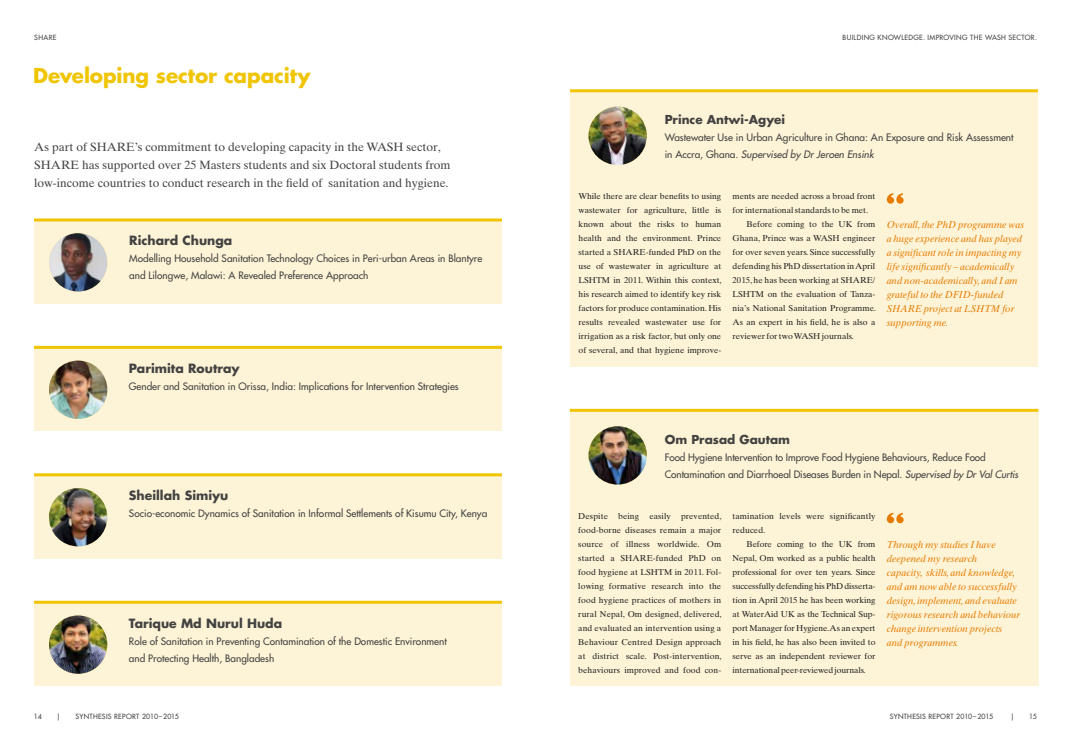
<style>
.page{position:relative;width:1072px;height:749px;background:#fff}
.page>*{position:absolute;margin:0;border:0;box-sizing:border-box;transform-origin:0 0}
.t1{font:700 20px "Futura Std";letter-spacing:-.005em;color:#f0c500}
.t2{font:700 12.4px "Futura Std";color:#424241}
.t3{font:12px/18px "Times Ten LT Std";color:#424241}
.t4{font:700 12px "Futura Std";color:#424241}
.t5{font:500 10px/17px "Futura Std";color:#424241}
.t6{font:italic 10px/14px "Times Ten LT Std";color:#e77b00}
.t7{font:8.5px/14px "Times Ten LT Std";color:#212121;text-align:justify}
.t8{font:500 7px "Futura Std";letter-spacing:.04em;color:#424241}
.s1{font-style:italic}
</style>
<div class="page">
<div style="left:34px;top:219px;width:468px;height:84px;background:#fdf3d6"></div>
<hr style="left:34px;top:218px;width:468px;height:3px;background:#f0c500">
<img style="left:49px;top:233px;width:58px;height:58px;border-radius:29px">
<div style="left:570px;top:91px;width:467px;height:275px;background:#fdf3d6"></div>
<img style="left:588px;top:107px;width:59px;height:58px">
<hr style="left:570px;top:89px;width:467px;height:3px;background:#f0c500">
<svg style="left:886px;top:193px;width:17px;height:11px"></svg>
<div style="left:570px;top:410px;width:468px;height:275px;background:#fdf3d6"></div>
<img style="left:588px;top:426px;width:59px;height:58px;border-radius:29px">
<hr style="left:570px;top:408px;width:468px;height:3px;background:#f0c500">
<svg style="left:886px;top:512px;width:17px;height:11px"></svg>
<div style="left:34px;top:346px;width:468px;height:85px;background:#fdf3d6"></div>
<hr style="left:34px;top:346px;width:468px;height:3px;background:#f0c500">
<img style="left:49px;top:360px;width:58px;height:59px;border-radius:29px">
<div style="left:34px;top:474px;width:468px;height:84px;background:#fdf3d6"></div>
<hr style="left:34px;top:473px;width:468px;height:3px;background:#f0c500">
<img style="left:49px;top:488px;width:58px;height:58px;border-radius:29px">
<div style="left:34px;top:601px;width:468px;height:84px;background:#fdf3d6"></div>
<hr style="left:34px;top:600px;width:468px;height:3px;background:#f0c500">
<img style="left:49px;top:615px;width:58px;height:58px;border-radius:29px">
<p class="t8" style="left:34px;top:33px;width:24px">SHARE</p>
<p class="t8" style="left:842px;top:33px;width:196px">BUILDING KNOWLEDGE. IMPROVING THE WASH SECTOR.</p>
<h1 class="t1" style="left:33px;top:62px;width:279px">Developing sector capacity</h1>
<h3 class="t3" style="left:34px;top:138px;width:418px">As part of SHARE’s commitment to developing capacity in the WASH sector,<br>SHARE has supported over 25 Masters students and six Doctoral students from low-income countries to conduct research in the field of sanitation and hygiene.</h3>
<h2 class="t2" style="left:129px;top:232px;width:105px">Richard Chunga</h2>
<p class="t5" style="left:129px;top:250px;width:354px">Modelling Household Sanitation Technology Choices in Peri-urban Areas in Blantyre and Lilongwe, Malawi: A Revealed Preference Approach</p>
<h2 class="t2" style="left:129px;top:360px;width:112px">Parimita Routray</h2>
<p class="t5" style="left:129px;top:377px;width:331px">Gender and Sanitation in Orissa, India: Implications for Intervention Strategies</p>
<h2 class="t2" style="left:129px;top:487px;width:101px">Sheillah Simiyu</h2>
<p class="t5" style="left:129px;top:505px;width:360px">Socio-economic Dynamics of Sanitation in Informal Settlements of Kisumu City, Kenya</p>
<h2 class="t2" style="left:129px;top:614px;width:155px">Tarique Md Nurul Huda</h2>
<p class="t5" style="left:129px;top:632px;width:319px">Role of Sanitation in Preventing Contamination of the Domestic Environment and Protecting Health, Bangladesh</p>
<h3 class="t4" style="left:664px;top:111px;width:122px">Prince Antwi-Agyei</h3>
<p class="t5" style="left:664px;top:129px;width:350px">Wastewater Use in Urban Agriculture in Ghana: An Exposure and Risk Assessment in Accra, Ghana. <span class="s1">Supervised by Dr Jeroen Ensink</span></p>
<p class="t7" style="left:578px;top:189px;width:145px">While there are clear benefits to using wastewater for agriculture, little is known about the risks to human health and the environment. Prince started a SHARE-funded PhD on the use of wastewater in agriculture at LSHTM in 2011. Within this context, his research aimed to identify key risk factors for produce contamination. His results revealed wastewater use for irrigation as a risk factor, but only one of several, and that hygiene improve-</p>
<p class="t7" style="left:732px;top:189px;width:144px">ments are needed across a broad front</p>
<p class="t7" style="left:732px;top:203px;width:137px">for international standards to be met.</p>
<p class="t7" style="left:746px;top:217px;width:130px">Before coming to the UK from</p>
<p class="t7" style="left:732px;top:231px;width:144px">Ghana, Prince was a WASH engineer</p>
<p class="t7" style="left:732px;top:245px;width:144px">for over seven years. Since successfully</p>
<p class="t7" style="left:732px;top:259px;width:144px">defending his PhD dissertation in April</p>
<p class="t7" style="left:732px;top:273px;width:144px">2015, he has been working at SHARE/</p>
<p class="t7" style="left:732px;top:287px;width:144px">LSHTM on the evaluation of Tanza-</p>
<p class="t7" style="left:732px;top:301px;width:145px">nia’s National Sanitation Programme.</p>
<p class="t7" style="left:732px;top:315px;width:144px">As an expert in his field, he is also a</p>
<p class="t7" style="left:732px;top:329px;width:123px">reviewer for two WASH journals.</p>
<p class="t6" style="left:886px;top:217px;width:139px">Overall, the PhD programme was a huge experience and has played a significant role in impacting my life significantly – academically and non-academically, and I am grateful to the DFID-funded<br>SHARE project at LSHTM for supporting me.</p>
<h3 class="t4" style="left:664px;top:431px;width:127px">Om Prasad Gautam</h3>
<p class="t5" style="left:664px;top:448px;width:355px">Food Hygiene Intervention to Improve Food Hygiene Behaviours, Reduce Food<br>Contamination and Diarrhoeal Diseases Burden in Nepal. <span class="s1">Supervised by Dr Val Curtis</span></p>
<p class="t7" style="left:578px;top:508px;width:145px">Despite being easily prevented, food-borne diseases remain a major source of illness worldwide. Om started a SHARE-funded PhD on food hygiene at LSHTM in 2011. Fol&shy;lowing formative research into the food hygiene practices of mothers in rural Nepal, Om designed, delivered, and evaluated an intervention using a Behaviour Centred Design approach at district scale. Post-intervention, behaviours improved and food con-</p>
<p class="t7" style="left:732px;top:508px;width:144px">tamination levels were significantly reduced.</p>
<p class="t7" style="left:732px;top:536px;width:144px;text-indent:14px">Before coming to the UK from Nepal, Om worked as a public health professional for over ten years. Since successfully defending his PhD disserta&shy;tion in April 2015 he has been working at WaterAid UK as the Technical Sup&shy;port Manager for Hygiene. As an expert in his field, he has also been invited to serve as an independent reviewer for international peer-reviewed journals.</p>
<p class="t6" style="left:886px;top:537px;width:135px">Through my studies I have deepened my research<br>capacity, skills, and knowledge, and am now able to successfully design, implement, and evaluate rigorous research and behaviour change intervention projects and programmes.</p>
<p class="t8" style="left:34px;top:712px;width:9px">14</p>
<p class="t8" style="left:57px;top:712px;width:5px">|</p>
<p class="t8" style="left:75px;top:712px;width:105px">SYNTHESIS REPORT 2010–2015</p>
<p class="t8" style="left:889px;top:712px;width:105px">SYNTHESIS REPORT 2010–2015</p>
<p class="t8" style="left:1010px;top:712px;width:5px">|</p>
<p class="t8" style="left:1029px;top:712px;width:9px">15</p>
</div>
